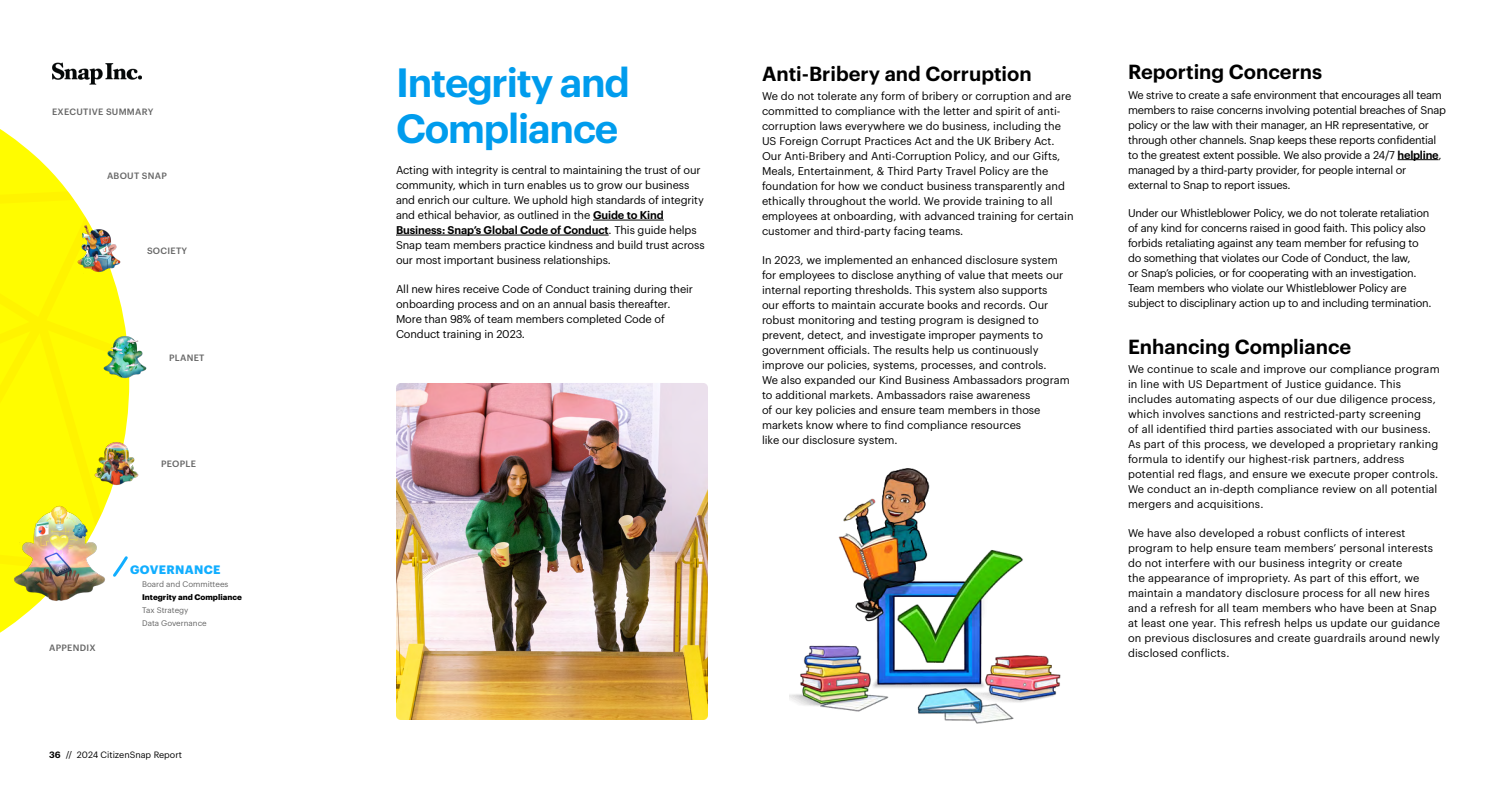
<style>
.page{position:relative;width:1512px;height:792px;background:#fff}
.page>*{position:absolute;margin:0;border:0;box-sizing:border-box;transform-origin:0 0}
.t1{font:600 40px/46px "Graphik";letter-spacing:-.03em;color:#009ced}
.t2{font:600 20px "Graphik";color:#000}
.t3{font:700 12px "Graphik";letter-spacing:.03em;color:#11aeff}
.BodyText{font:11px/15px "Graphik";color:#000}
.BodyText-2{font:11px/15px "Graphik";letter-spacing:-.02em;color:#000}
.t4{font:500 9px "Graphik";letter-spacing:.03em;color:#666}
.t5{font:9px "Graphik";color:#000}
.t6{font:8px/13px "Graphik";color:#666}
.t7{font:700 8px "Graphik";color:#000}
.s1{font-weight:600}
</style>
<div class="page">
<hr style="left:1398px;top:159px;width:41px;height:1px;background:#000">
<img style="left:790px;top:468px;width:271px;height:256px">
<hr style="left:593px;top:220px;width:71px;height:1px;background:#000">
<hr style="left:396px;top:235px;width:213px;height:1px;background:#000">
<img style="left:396px;top:383px;width:312px;height:337px">
<svg style="left:0;top:579px;width:29px;height:54px"></svg>
<img style="left:52px;top:62px;width:89px;height:23px">
<svg style="left:0;top:129px;width:130px;height:450px"></svg>
<img style="left:4px;top:501px;width:110px;height:110px">
<img style="left:73px;top:225px;width:52px;height:52px">
<img style="left:99px;top:331px;width:48px;height:52px">
<img style="left:91px;top:438px;width:48px;height:51px">
<p class="t4" style="left:52px;top:104px;width:103px">EXECUTIVE SUMMARY</p>
<p class="t4" style="left:107px;top:169px;width:61px">ABOUT SNAP</p>
<p class="t4" style="left:147px;top:244px;width:42px">SOCIETY</p>
<p class="t4" style="left:169px;top:351px;width:37px">PLANET</p>
<p class="t4" style="left:161px;top:457px;width:36px">PEOPLE</p>
<p class="t4" style="left:49px;top:641px;width:48px">APPENDIX</p>
<p class="t3" style="left:130px;top:561px;width:92px">GOVERNANCE</p>
<p class="t6" style="left:142px;top:577px;width:88px">Board and Committees</p>
<p class="t7" style="left:142px;top:591px;width:101px">Integrity and Compliance</p>
<p class="t6" style="left:142px;top:603px;width:66px">Tax Strategy<br>Data Governance</p>
<p class="t5" style="left:49px;top:748px;width:134px"><span class="s1">36</span> // 2024 CitizenSnap Report</p>
<h1 class="t1" style="left:396px;top:56px;width:236px">Integrity and<br>Compliance</h1>
<p class="BodyText" style="left:396px;top:162px;width:310px">Acting with integrity is central to maintaining the trust of our community, which in turn enables us to grow our business and enrich our culture. We uphold high standards of integrity and ethical behavior, as outlined in the <span class="s1">Guide to Kind Business: Snap’s Global Code of Conduct</span>. This guide helps Snap team members practice kindness and build trust across our most important business relationships.</p>
<p class="BodyText" style="left:396px;top:280px;width:299px">All new hires receive Code of Conduct training during their onboarding process and on an annual basis thereafter.<br>More than 98% of team members completed Code of Conduct training in 2023.</p>
<h2 class="t2" style="left:762px;top:58px;width:271px">Anti-Bribery and Corruption</h2>
<p class="BodyText" style="left:762px;top:88px;width:313px">We do not tolerate any form of bribery or corruption and are committed to compliance with the letter and spirit of anti&shy;corruption laws everywhere we do business, including the US Foreign Corrupt Practices Act and the UK Bribery Act.<br>Our Anti-Bribery and Anti-Corruption Policy, and our Gifts, Meals, Entertainment, &amp; Third Party Travel Policy are the foundation for how we conduct business transparently and ethically throughout the world. We provide training to all employees at onboarding, with advanced training for certain customer and third-party facing teams.</p>
<p class="BodyText" style="left:762px;top:251px;width:309px">In 2023, we implemented an enhanced disclosure system for employees to disclose anything of value that meets our internal reporting thresholds. This system also supports<br>our efforts to maintain accurate books and records. Our robust monitoring and testing program is designed to prevent, detect, and investigate improper payments to government officials. The results help us continuously improve our policies, systems, processes, and controls.<br>We also expanded our Kind Business Ambassadors program to additional markets. Ambassadors raise awareness<br>of our key policies and ensure team members in those markets know where to find compliance resources<br>like our disclosure system.</p>
<h2 class="t2" style="left:1128px;top:57px;width:196px">Reporting Concerns</h2>
<p class="BodyText-2" style="left:1128px;top:86px;width:320px">We strive to create a safe environment that encourages all team members to raise concerns involving potential breaches of Snap policy or the law with their manager, an HR representative, or through other channels. Snap keeps these reports confidential to the greatest extent possible. We also provide a 24/7 <span class="s1">helpline</span>, managed by a third-party provider, for people internal or external to Snap to report issues.</p>
<p class="BodyText-2" style="left:1128px;top:205px;width:305px">Under our Whistleblower Policy, we do not tolerate retaliation of any kind for concerns raised in good faith. This policy also forbids retaliating against any team member for refusing to do something that violates our Code of Conduct, the law,<br>or Snap’s policies, or for cooperating with an investigation.<br>Team members who violate our Whistleblower Policy are subject to disciplinary action up to and including termination.</p>
<h2 class="t2" style="left:1128px;top:331px;width:225px">Enhancing Compliance</h2>
<p class="BodyText" style="left:1128px;top:361px;width:313px">We continue to scale and improve our compliance program in line with US Department of Justice guidance. This includes automating aspects of our due diligence process, which involves sanctions and restricted-party screening<br>of all identified third parties associated with our business.<br>As part of this process, we developed a proprietary ranking formula to identify our highest-risk partners, address potential red flags, and ensure we execute proper controls.<br>We conduct an in-depth compliance review on all potential mergers and acquisitions.</p>
<p class="BodyText" style="left:1128px;top:524px;width:314px">We have also developed a robust conflicts of interest program to help ensure team members’ personal interests do not interfere with our business integrity or create<br>the appearance of impropriety. As part of this effort, we maintain a mandatory disclosure process for all new hires and a refresh for all team members who have been at Snap at least one year. This refresh helps us update our guidance on previous disclosures and create guardrails around newly disclosed conflicts.</p>
</div>
